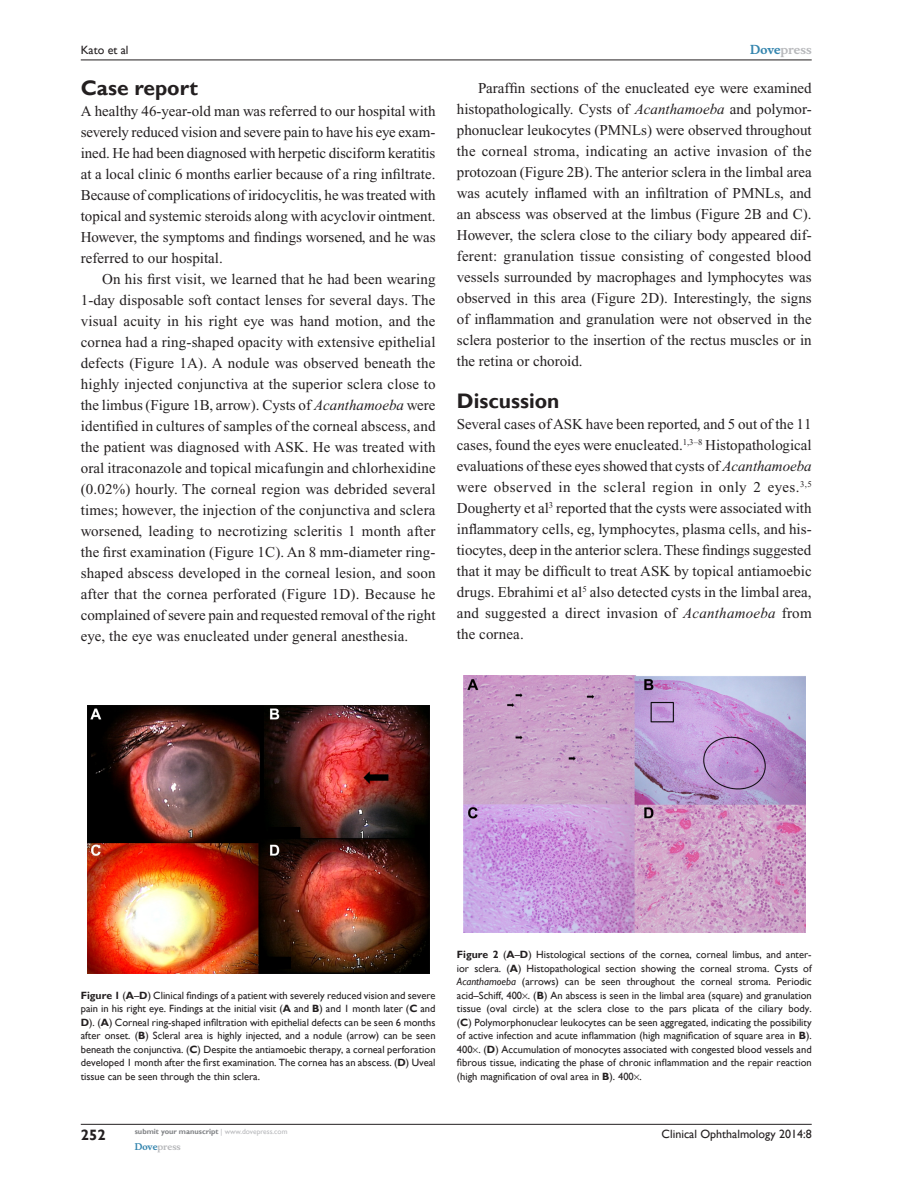
<style>
.page{position:relative;width:918px;height:1188px;background:#fff}
.page>*{position:absolute;margin:0;border:0;box-sizing:border-box;transform-origin:0 0}
.t1{font:700 21px "Gill Sans";color:#231f20}
.Tx{font:15px/21px "Times New Roman";color:#231f20;text-align:justify}
.TxF{font:15px/21px "Times New Roman";color:#231f20;text-align:justify}
.RunFolio-V{font:700 15px "Gill Sans";color:#231f20}
.RunF-V{font:12px "Gill Sans";color:#231f20}
.RunH-Brand-V{font:700 12px "Musee";color:#b8b9bc}
.RunH-V{font:12px "Gill Sans";color:#231f20}
.FC{font:10.5px/13.5px "Gill Sans";color:#231f20;text-align:justify}
.RunF-Brand-V{font:700 9px "Musee";color:#b8b9bc}
.RunF-SubmityourMS-V{font:700 7.5px "Gill Sans";color:#808285}
.s1{font-style:italic}
.s2{color:#3485ae}
.s3{font-weight:700}
.s4{font-weight:400;color:#b8b9bc}
</style>
<div class="page">
<hr style="left:81px;top:1124px;width:731px;height:1px;background:#231f20">
<hr style="left:81px;top:60px;width:731px;height:1px;background:#231f20">
<img style="left:87px;top:705px;width:342px;height:268px">
<img style="left:463px;top:676px;width:342px;height:257px">
<p class="RunH-V" style="left:81px;top:43px;width:49px">Kato et al</p>
<h1 class="t1" style="left:81px;top:76px;width:119px">Case report</h1>
<p class="TxF" style="left:81px;top:101px;width:356px">A healthy 46-year-old man was referred to our hospital with severely reduced vision and severe pain to have his eye exam&shy;ined. He had been diagnosed with herpetic disciform keratitis at a local clinic 6 months earlier because of a ring infiltrate.<br>Because of complications of iridocyclitis, he was treated with topical and systemic steroids along with acyclovir ointment.<br>However, the symptoms and findings worsened, and he was referred to our hospital.</p>
<p class="Tx" style="left:81px;top:269px;width:357px;text-indent:21px">On his first visit, we learned that he had been wearing 1-day disposable soft contact lenses for several days. The visual acuity in his right eye was hand motion, and the cornea had a ring-shaped opacity with extensive epithelial defects (Figure 1A). A nodule was observed beneath the highly injected conjunctiva at the superior sclera close to the limbus (Figure 1B, arrow). Cysts of <span class="s1">Acanthamoeba</span> were identified in cultures of samples of the corneal abscess, and the patient was diagnosed with ASK. He was treated with oral itraconazole and topical micafungin and chlorhexidine (0.02%) hourly. The corneal region was debrided several times; however, the injection of the conjunctiva and sclera worsened, leading to necrotizing scleritis 1 month after the first examination (Figure 1C). An 8 mm-diameter ring&shy;shaped abscess developed in the corneal lesion, and soon after that the cornea perforated (Figure 1D). Because he complained of severe pain and requested removal of the right eye, the eye was enucleated under general anesthesia.</p>
<p class="RunH-Brand-V" style="left:750px;top:43px;width:63px"><span class="s2">Dove</span>press</p>
<p class="Tx" style="left:457px;top:77px;width:356px;text-indent:21px">Paraffin sections of the enucleated eye were examined histopathologically. Cysts of <span class="s1">Acanthamoeba</span> and polymor&shy;phonuclear leukocytes (PMNLs) were observed throughout the corneal stroma, indicating an active invasion of the protozoan (Figure 2B). The anterior sclera in the limbal area was acutely inflamed with an infiltration of PMNLs, and an abscess was observed at the limbus (Figure 2B and C).<br>However, the sclera close to the ciliary body appeared dif&shy;ferent: granulation tissue consisting of congested blood vessels surrounded by macrophages and lymphocytes was observed in this area (Figure 2D). Interestingly, the signs of inflammation and granulation were not observed in the sclera posterior to the insertion of the rectus muscles or in the retina or choroid.</p>
<h1 class="t1" style="left:457px;top:388px;width:104px">Discussion</h1>
<p class="TxF" style="left:457px;top:413px;width:356px">Several cases of ASK have been reported, and 5 out of the 11 cases, found the eyes were enucleated.<sup>1,3–8</sup> Histopathological evaluations of these eyes showed that cysts of <span class="s1">Acanthamoeba </span>were observed in the scleral region in only 2 eyes.<sup>3,5<br></sup>Dougherty et al<sup>3</sup> reported that the cysts were associated with inflammatory cells, eg, lymphocytes, plasma cells, and his&shy;tiocytes, deep in the anterior sclera. These findings suggested that it may be difficult to treat ASK by topical antiamoebic drugs. Ebrahimi et al<sup>5</sup> also detected cysts in the limbal area, and suggested a direct invasion of <span class="s1">Acanthamoeba</span> from the cornea.</p>
<p class="FC" style="left:81px;top:988px;width:356px"><span class="s3">Figure 1</span> (<span class="s3">A</span>–<span class="s3">D</span>) Clinical findings of a patient with severely reduced vision and severe pain in his right eye. Findings at the initial visit (<span class="s3">A</span> and <span class="s3">B</span>) and 1 month later (<span class="s3">C</span> and <span class="s3">D</span>). (<span class="s3">A</span>) Corneal ring-shaped infiltration with epithelial defects can be seen 6 months after onset. (<span class="s3">B</span>) Scleral area is highly injected, and a nodule (arrow) can be seen beneath the conjunctiva. (<span class="s3">C</span>) Despite the antiamoebic therapy, a corneal perforation developed 1 month after the first examination. The cornea has an abscess. (<span class="s3">D</span>) Uveal tissue can be seen through the thin sclera.</p>
<p class="RunFolio-V" style="left:81px;top:1126px;width:26px">252</p>
<p class="RunF-SubmityourMS-V" style="left:135px;top:1127px;width:154px">submit your manuscript <span class="s4">| www.dovepress.com</span></p>
<p class="RunF-Brand-V" style="left:135px;top:1141px;width:48px"><span class="s2">Dove</span>press</p>
<p class="FC" style="left:457px;top:948px;width:356px"><span class="s3">Figure 2</span> (<span class="s3">A</span>–<span class="s3">D</span>) Histological sections of the cornea, corneal limbus, and anter&shy;ior sclera. (<span class="s3">A</span>) Histopathological section showing the corneal stroma. Cysts of <span class="s1">Acanthamoeba</span> (arrows) can be seen throughout the corneal stroma. Periodic acid–Schiff, 400 . (<span class="s3">B</span>) An abscess is seen in the limbal area (square) and granulation tissue (oval circle) at the sclera close to the pars plicata of the ciliary body. (<span class="s3">C</span>) Polymorphonuclear leukocytes can be seen aggregated, indicating the possibility of active infection and acute inflammation (high magnification of square area in <span class="s3">B</span>).<br>400 . (<span class="s3">D</span>) Accumulation of monocytes associated with congested blood vessels and fibrous tissue, indicating the phase of chronic inflammation and the repair reaction (high magnification of oval area in <span class="s3">B</span>). 400 .</p>
<p class="RunF-V" style="left:662px;top:1127px;width:152px">Clinical Ophthalmology 2014:8</p>
</div>
